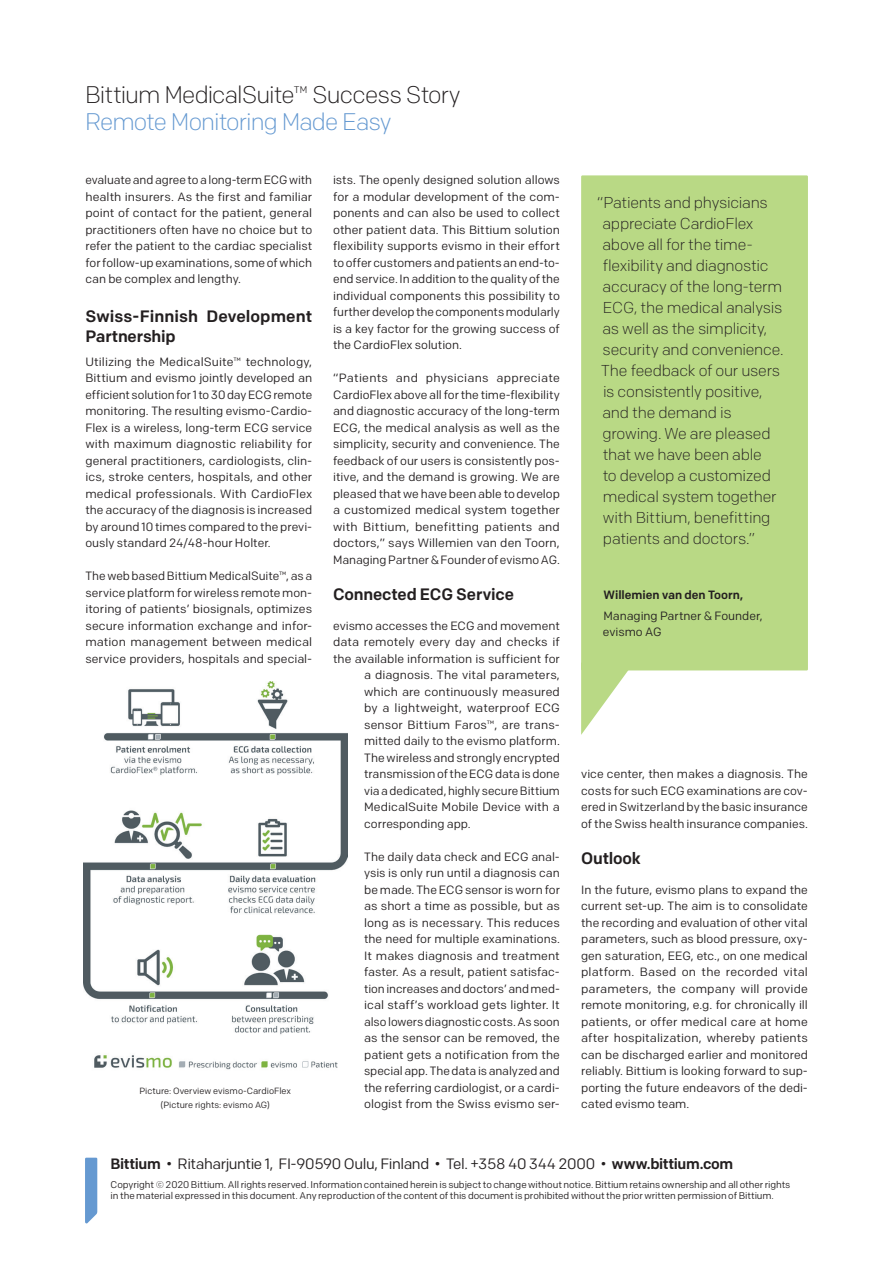
<style>
.page{position:relative;width:893px;height:1263px;background:#fff}
.page>*{position:absolute;margin:0;border:0;box-sizing:border-box;transform-origin:0 0}
.t1{font:300 24px "Colfax";letter-spacing:-.035em;color:#231f20}
.t2{font:300 24px "Colfax";letter-spacing:-.04em;color:#6599d1}
.t3{font:500 16.5px/19.5px "Colfax";letter-spacing:-.01em;color:#231f20}
.t4{font:300 15.75px/21px "Colfax";letter-spacing:-.015em;color:#231f20}
.t5{font:15px "Colfax";letter-spacing:-.025em;color:#231f20}
.t6{font:12px/16.5px "Colfax";color:#231f20;text-align:justify}
.t7{font:500 12px "Colfax";color:#231f20}
.t8{font:9.75px/10.5px "Colfax";letter-spacing:-.01em;color:#231f20}
.t9{font:9px/13.5px "Colfax";color:#231f20;text-align:center}
.s1{font-weight:500}
</style>
<div class="page">
<svg style="left:85px;top:1158px;width:12px;height:65px"></svg>
<div style="left:581px;top:175px;width:227px;height:495px;background:#b9d985"></div>
<svg style="left:581px;top:670px;width:53px;height:65px"></svg>
<img style="left:84px;top:681px;width:263px;height:389px">
<h1 class="t1" style="left:85px;top:80px;width:377px">Bittium MedicalSuite™ Success Story</h1>
<h1 class="t2" style="left:85px;top:107px;width:308px">Remote Monitoring Made Easy</h1>
<p class="t6" style="left:85px;top:172px;width:228px">evaluate and agree to a long-term ECG with health insurers. As the first and familiar point of contact for the patient, general practitioners often have no choice but to refer the patient to the cardiac specialist for follow-up examinations, some of which can be complex and lengthy.</p>
<h2 class="t3" style="left:85px;top:306px;width:228px">Swiss-Finnish Development<br>Partnership</h2>
<p class="t6" style="left:85px;top:353px;width:228px">Utilizing the MedicalSuite™ technology, Bittium and evismo jointly developed an efficient solution for 1 to 30 day ECG remote monitoring. The resulting evismo-Cardio-Flex is a wireless, long-term ECG service with maximum diagnostic reliability for general practitioners, cardiologists, clin&shy;ics, stroke centers, hospitals, and other medical professionals. With CardioFlex the accuracy of the diagnosis is increased by around 10 times compared to the previ&shy;ously standard 24/48-hour Holter.</p>
<p class="t6" style="left:85px;top:568px;width:228px">The web based Bittium MedicalSuite™, as a service platform for wireless remote mon&shy;itoring of patients’ biosignals, optimizes secure information exchange and infor&shy;mation management between medical service providers, hospitals and special-</p>
<p class="t9" style="left:140px;top:1084px;width:153px">Picture: Overview evismo-CardioFlex (Picture rights: evismo AG)</p>
<p class="t6" style="left:333px;top:172px;width:228px">ists. The openly designed solution allows for a modular development of the com&shy;ponents and can also be used to collect other patient data. This Bittium solution flexibility supports evismo in their effort to offer customers and patients an end-to&shy;end service. In addition to the quality of the individual components this possibility to further develop the components modularly is a key factor for the growing success of the CardioFlex solution.</p>
<p class="t6" style="left:333px;top:370px;width:228px">“Patients and physicians appreciate CardioFlex above all for the time-flexibility and diagnostic accuracy of the long-term ECG, the medical analysis as well as the simplicity, security and convenience. The feedback of our users is consistently pos&shy;itive, and the demand is growing. We are pleased that we have been able to develop a customized medical system together with Bittium, benefitting patients and doctors,” says Willemien van den Toorn, Managing Partner &amp; Founder of evismo AG.</p>
<h2 class="t3" style="left:333px;top:584px;width:182px">Connected ECG Service</h2>
<p class="t6" style="left:333px;top:617px;width:228px">evismo accesses the ECG and movement</p>
<p class="t6" style="left:333px;top:634px;width:228px">data remotely every day and checks if</p>
<p class="t6" style="left:333px;top:650px;width:228px">the available information is sufficient for</p>
<p class="t6" style="left:364px;top:667px;width:197px">a diagnosis. The vital parameters,</p>
<p class="t6" style="left:364px;top:683px;width:197px">which are continuously measured</p>
<p class="t6" style="left:364px;top:700px;width:197px">by a lightweight, waterproof ECG</p>
<p class="t6" style="left:364px;top:716px;width:197px">sensor Bittium Faros™, are trans-</p>
<p class="t6" style="left:364px;top:733px;width:197px">mitted daily to the evismo platform.</p>
<p class="t6" style="left:364px;top:749px;width:197px">The wireless and strongly encrypted</p>
<p class="t6" style="left:364px;top:766px;width:197px">transmission of the ECG data is done</p>
<p class="t6" style="left:364px;top:782px;width:197px">via a dedicated, highly secure Bittium</p>
<p class="t6" style="left:364px;top:799px;width:197px">MedicalSuite Mobile Device with a</p>
<p class="t6" style="left:364px;top:815px;width:108px">corresponding app.</p>
<p class="t6" style="left:364px;top:848px;width:197px">The daily data check and ECG anal&shy;ysis is only run until a diagnosis can be made. The ECG sensor is worn for as short a time as possible, but as long as is necessary. This reduces the need for multiple examinations.<br>It makes diagnosis and treatment faster. As a result, patient satisfac&shy;tion increases and doctors’ and med&shy;ical staff’s workload gets lighter. It also lowers diagnostic costs. As soon as the sensor can be removed, the patient gets a notification from the special app. The data is analyzed and the referring cardiologist, or a cardi&shy;ologist from the Swiss evismo ser-</p>
<p class="t4" style="left:597px;top:192px;width:188px">“Patients and physicians appreciate CardioFlex above all for the time&shy;flexibility and diagnostic accuracy of the long-term<br>ECG, the medical analysis as well as the simplicity, security and convenience.<br>The feedback of our users is consistently positive, and the demand is growing. We are pleased that we have been able<br>to develop a customized medical system together with Bittium, benefitting patients and doctors.”</p>
<p class="t7" style="left:603px;top:587px;width:141px">Willemien van den Toorn,</p>
<p class="t6" style="left:603px;top:607px;width:161px">Managing Partner &amp; Founder, evismo AG</p>
<p class="t6" style="left:581px;top:766px;width:228px">vice center, then makes a diagnosis. The costs for such ECG examinations are cov&shy;ered in Switzerland by the basic insurance of the Swiss health insurance companies.</p>
<h2 class="t3" style="left:581px;top:848px;width:61px">Outlook</h2>
<p class="t6" style="left:581px;top:881px;width:228px">In the future, evismo plans to expand the current set-up. The aim is to consolidate the recording and evaluation of other vital parameters, such as blood pressure, oxy&shy;gen saturation, EEG, etc., on one medical platform. Based on the recorded vital parameters, the company will provide remote monitoring, e.g. for chronically ill patients, or offer medical care at home after hospitalization, whereby patients can be discharged earlier and monitored reliably. Bittium is looking forward to sup&shy;porting the future endeavors of the dedi&shy;cated evismo team.</p>
<p class="t5" style="left:111px;top:1154px;width:624px"><span class="s1">Bittium</span> • Ritaharjuntie 1, FI-90590 Oulu, Finland • Tel. +358 40 344 2000 • <span class="s1">www.bittium.com</span></p>
<p class="t8" style="left:111px;top:1180px;width:681px">Copyright © 2020 Bittium. All rights reserved. Information contained herein is subject to change without notice. Bittium retains ownership and all other rights in the material expressed in this document. Any reproduction of the content of this document is prohibited without the prior written permission of Bittium.</p>
</div>
